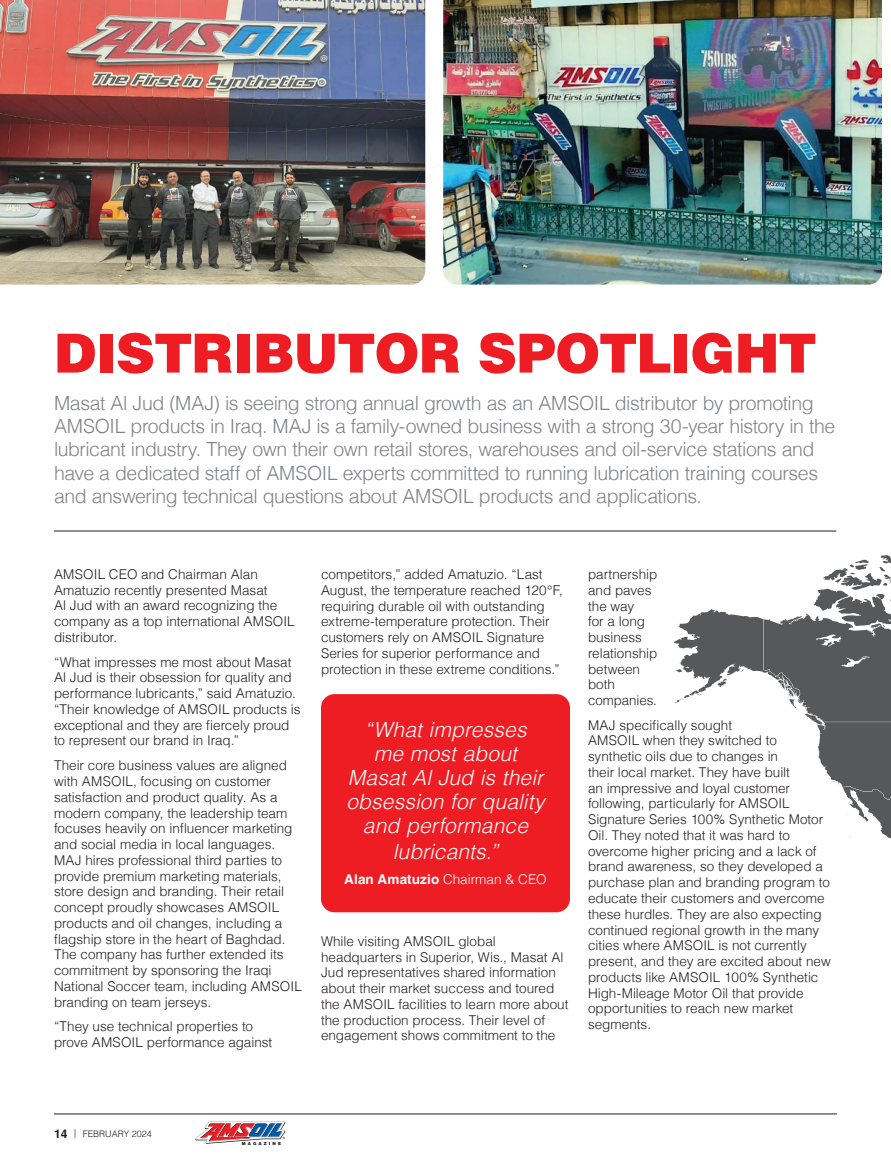
<style>
.page{position:relative;width:891px;height:1161px;background:#fff}
.page>*{position:absolute;margin:0;border:0;box-sizing:border-box;transform-origin:0 0}
.t1{font:900 54px "Helvetica LT";letter-spacing:-.02em;color:#ee1d23}
.BodyCopy{font:italic 300 21px/24.3px "Helvetica LT";letter-spacing:.01em;color:#fff;text-align:center}
.GrayType{font:300 19.5px/23.4px "Helvetica LT";letter-spacing:-.025em;color:#808285}
.BodyCopy-2{font:300 13.5px/15.8px "Helvetica LT";color:#231f20}
.BodyCopy-3{font:700 13.5px "Helvetica LT";letter-spacing:.01em;color:#fff}
.t2{font:300 9px "Helvetica LT";color:#231f20}
.t3{font:900 4.2px "Helvetica LT";letter-spacing:.5em;color:#231f20}
.s1{font-weight:300}
.s2{font-weight:700;font-size:12px}
</style>
<div class="page">
<hr style="left:54px;top:1114px;width:783px;height:1px;background:#231f20">
<svg style="left:195px;top:1121px;width:90px;height:23px"></svg>
<hr style="left:54px;top:531px;width:782px;height:1px;background:#231f20">
<div style="left:321px;top:694px;width:249px;height:218px;background:#ee1d23;border-radius:14px"></div>
<img style="left:0;top:0;width:425px;height:285px">
<img style="left:443px;top:0;width:439px;height:285px">
<svg style="left:674px;top:555px;width:217px;height:284px"></svg>
<p class="t1" style="left:54px;top:318px;width:764px">DISTRIBUTOR SPOTLIGHT</p>
<p class="GrayType" style="left:54px;top:391px;width:783px">Masat Al Jud (MAJ) is seeing strong annual growth as an AMSOIL distributor by promoting AMSOIL products in Iraq. MAJ is a family-owned business with a strong 30-year history in the lubricant industry. They own their own retail stores, warehouses and oil-service stations and have a dedicated staff of AMSOIL experts committed to running lubrication training courses and answering technical questions about AMSOIL products and applications.</p>
<p class="BodyCopy-2" style="left:54px;top:566px;width:242px">AMSOIL CEO and Chairman Alan<br>Amatuzio recently presented Masat<br>Al Jud with an award recognizing the company as a top international AMSOIL distributor.</p>
<p class="BodyCopy-2" style="left:54px;top:654px;width:248px">“What impresses me most about Masat Al Jud is their obsession for quality and performance lubricants,” said Amatuzio. “Their knowledge of AMSOIL products is exceptional and they are fiercely proud to represent our brand in Iraq.”</p>
<p class="BodyCopy-2" style="left:54px;top:757px;width:249px">Their core business values are aligned with AMSOIL, focusing on customer satisfaction and product quality. As a modern company, the leadership team focuses heavily on influencer marketing and social media in local languages.<br>MAJ hires professional third parties to provide premium marketing materials, store design and branding. Their retail concept proudly showcases AMSOIL products and oil changes, including a flagship store in the heart of Baghdad.<br>The company has further extended its commitment by sponsoring the Iraqi National Soccer team, including AMSOIL branding on team jerseys.</p>
<p class="BodyCopy-2" style="left:54px;top:1019px;width:220px">“They use technical properties to prove AMSOIL performance against</p>
<p class="BodyCopy-2" style="left:321px;top:566px;width:243px">competitors,” added Amatuzio. “Last August, the temperature reached 120°F, requiring durable oil with outstanding extreme-temperature protection. Their customers rely on AMSOIL Signature Series for superior performance and protection in these extreme conditions.”</p>
<p class="BodyCopy" style="left:346px;top:717px;width:200px">“What impresses<br>me most about<br>Masat Al Jud is their obsession for quality and performance lubricants.”</p>
<p class="BodyCopy-3" style="left:344px;top:871px;width:204px">Alan Amatuzio <span class="s1">Chairman &amp; CEO</span></p>
<p class="BodyCopy-2" style="left:321px;top:933px;width:249px">While visiting AMSOIL global headquarters in Superior, Wis., Masat Al Jud representatives shared information about their market success and toured the AMSOIL facilities to learn more about the production process. Their level of engagement shows commitment to the</p>
<p class="BodyCopy-2" style="left:588px;top:566px;width:71px">partnership and paves the way<br>for a long business relationship between both companies.</p>
<p class="BodyCopy-2" style="left:588px;top:717px;width:244px">MAJ specifically sought<br>AMSOIL when they switched to synthetic oils due to changes in<br>their local market. They have built<br>an impressive and loyal customer following, particularly for AMSOIL Signature Series 100% Synthetic Motor Oil. They noted that it was hard to overcome higher pricing and a lack of brand awareness, so they developed a purchase plan and branding program to educate their customers and overcome these hurdles. They are also expecting continued regional growth in the many cities where AMSOIL is not currently present, and they are excited about new products like AMSOIL 100% Synthetic High-Mileage Motor Oil that provide opportunities to reach new market segments.</p>
<p class="t2" style="left:54px;top:1128px;width:99px"><span class="s2">14</span> | FEBRUARY 2024</p>
<p class="t3" style="left:242px;top:1141px;width:41px">MAGAZINE</p>
</div>
